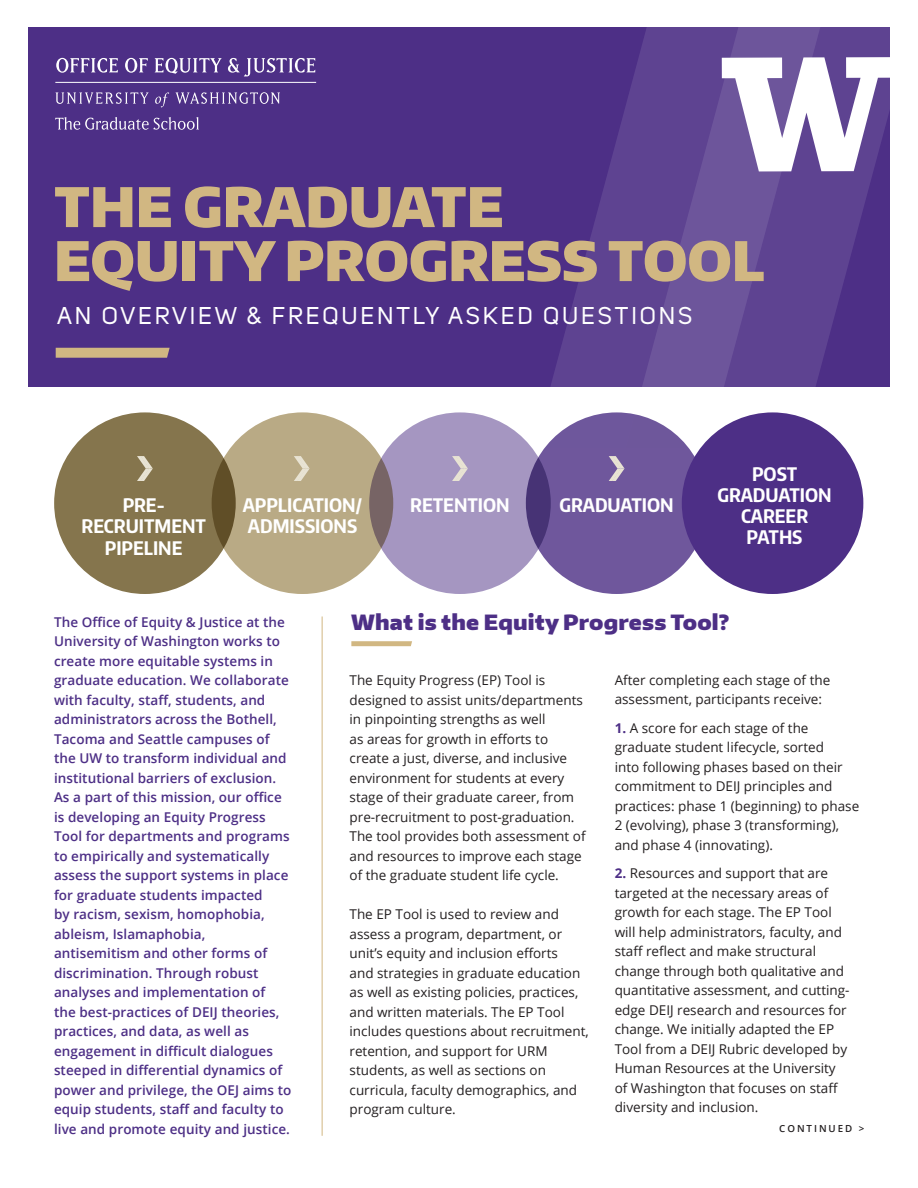
<style>
.page{position:relative;width:918px;height:1188px;background:#fff}
.page>*{position:absolute;margin:0;border:0;box-sizing:border-box;transform-origin:0 0}
.UW_primary_headlines_-_black{font:900 54px/54px "Encode Sans Normal";color:#d1b782}
.UW_primary_headlines_-_black-2{font:24px "Uni Sans";letter-spacing:.12em;color:#fff}
.Section_Header{font:900 21px "Encode Sans Normal";letter-spacing:.01em;color:#4d2f86}
.t1{font:700 18.6px/21.1px "Encode Sans Condensed";color:#fff;text-align:center}
.UW_body_type{font:13.5px/19.5px "Open Sans";color:#231f20}
.UW_body_type-2{font:600 13.5px/19.5px "Open Sans";letter-spacing:.005em;color:#4d2f86}
.t2{font:600 9.75px "Open Sans";letter-spacing:.2em;color:#231f20}
.s1{font-weight:700;color:#4d2f86}
</style>
<div class="page">
<div style="left:28px;top:27px;width:862px;height:360px;background:#4d2f86"></div>
<svg style="left:544px;top:106px;width:82px;height:342px"></svg>
<svg style="left:626px;top:27px;width:264px;height:421px;fill:#5e4391"></svg>
<svg style="left:722px;top:57px;width:168px;height:114px"></svg>
<svg style="left:56px;top:348px;width:114px;height:10px"></svg>
<svg style="left:351px;top:641px;width:61px;height:5px"></svg>
<svg style="left:55px;top:92px;width:225px;height:15px"></svg>
<hr style="left:55px;top:82px;width:261px;height:1px;background:#fff">
<svg style="left:56px;top:58px;width:259px;height:18px"></svg>
<svg style="left:55px;top:117px;width:144px;height:13px"></svg>
<hr style="left:322px;top:616px;width:1px;height:520px;background:#d1b782">
<div style="left:54px;top:412px;width:182px;height:182px;background:#85754d;border-radius:50%"></div>
<div style="left:369px;top:412px;width:182px;height:182px;background:#a596c1;border-radius:50%"></div>
<svg style="left:526px;top:412px;width:181px;height:182px;fill:#6f579c"></svg>
<div style="left:682px;top:412px;width:181px;height:182px;background:#4d2f86;border-radius:50%"></div>
<svg style="left:212px;top:412px;width:181px;height:182px;fill:#b9aa85"></svg>
<svg style="left:137px;top:456px;width:16px;height:25px"></svg>
<svg style="left:294px;top:456px;width:16px;height:25px"></svg>
<svg style="left:452px;top:456px;width:16px;height:25px"></svg>
<svg style="left:609px;top:456px;width:16px;height:25px"></svg>
<p class="UW_primary_headlines_-_black" style="left:54px;top:178px;width:712px">THE GRADUATE<br>EQUITY PROGRESS TOOL</p>
<p class="UW_primary_headlines_-_black-2" style="left:57px;top:302px;width:637px">AN OVERVIEW &amp; FREQUENTLY ASKED QUESTIONS</p>
<p class="t1" style="left:82px;top:494px;width:126px">PRE-<br>RECRUITMENT<br>PIPELINE</p>
<p class="t1" style="left:243px;top:494px;width:121px;text-align:left">APPLICATION/<br>ADMISSIONS</p>
<p class="t1" style="left:410px;top:494px;width:101px">RETENTION</p>
<p class="t1" style="left:560px;top:494px;width:116px">GRADUATION</p>
<p class="t1" style="left:717px;top:463px;width:116px">POST<br>GRADUATION<br>CAREER<br>PATHS</p>
<p class="UW_body_type-2" style="left:54px;top:612px;width:239px">The Office of Equity &amp; Justice at the University of Washington works to create more equitable systems in graduate education. We collaborate with faculty, staff, students, and administrators across the Bothell, Tacoma and Seattle campuses of the UW to transform individual and institutional barriers of exclusion.<br>As a part of this mission, our office is developing an Equity Progress Tool for departments and programs to empirically and systematically assess the support systems in place for graduate students impacted<br>by racism, sexism, homophobia, ableism, Islamaphobia, antisemitism and other forms of discrimination. Through robust analyses and implementation of<br>the best-practices of DEIJ theories, practices, and data, as well as engagement in difficult dialogues steeped in differential dynamics of power and privilege, the OEJ aims to equip students, staff and faculty to live and promote equity and justice.</p>
<p class="Section_Header" style="left:351px;top:609px;width:380px">What is the Equity Progress Tool?</p>
<p class="UW_body_type" style="left:350px;top:670px;width:238px">The Equity Progress (EP) Tool is designed to assist units/departments in pinpointing strengths as well<br>as areas for growth in efforts to create a just, diverse, and inclusive environment for students at every stage of their graduate career, from pre-recruitment to post-graduation.<br>The tool provides both assessment of and resources to improve each stage of the graduate student life cycle.</p>
<p class="UW_body_type" style="left:350px;top:904px;width:241px">The EP Tool is used to review and assess a program, department, or unit’s equity and inclusion efforts<br>and strategies in graduate education as well as existing policies, practices, and written materials. The EP Tool includes questions about recruitment, retention, and support for URM students, as well as sections on curricula, faculty demographics, and program culture.</p>
<p class="UW_body_type" style="left:615px;top:670px;width:217px">After completing each stage of the assessment, participants receive:</p>
<p class="UW_body_type" style="left:615px;top:718px;width:246px"><span class="s1">1.</span> A score for each stage of the graduate student lifecycle, sorted<br>into following phases based on their commitment to DEIJ principles and practices: phase 1 (beginning) to phase 2 (evolving), phase 3 (transforming), and phase 4 (innovating).</p>
<p class="UW_body_type" style="left:615px;top:863px;width:236px"><span class="s1">2.</span> Resources and support that are targeted at the necessary areas of growth for each stage. The EP Tool will help administrators, faculty, and staff reflect and make structural change through both qualitative and quantitative assessment, and cutting&shy;edge DEIJ research and resources for change. We initially adapted the EP Tool from a DEIJ Rubric developed by Human Resources at the University of Washington that focuses on staff diversity and inclusion.</p>
<p class="t2" style="left:779px;top:1122px;width:87px">CONTINUED &gt;</p>
</div>
